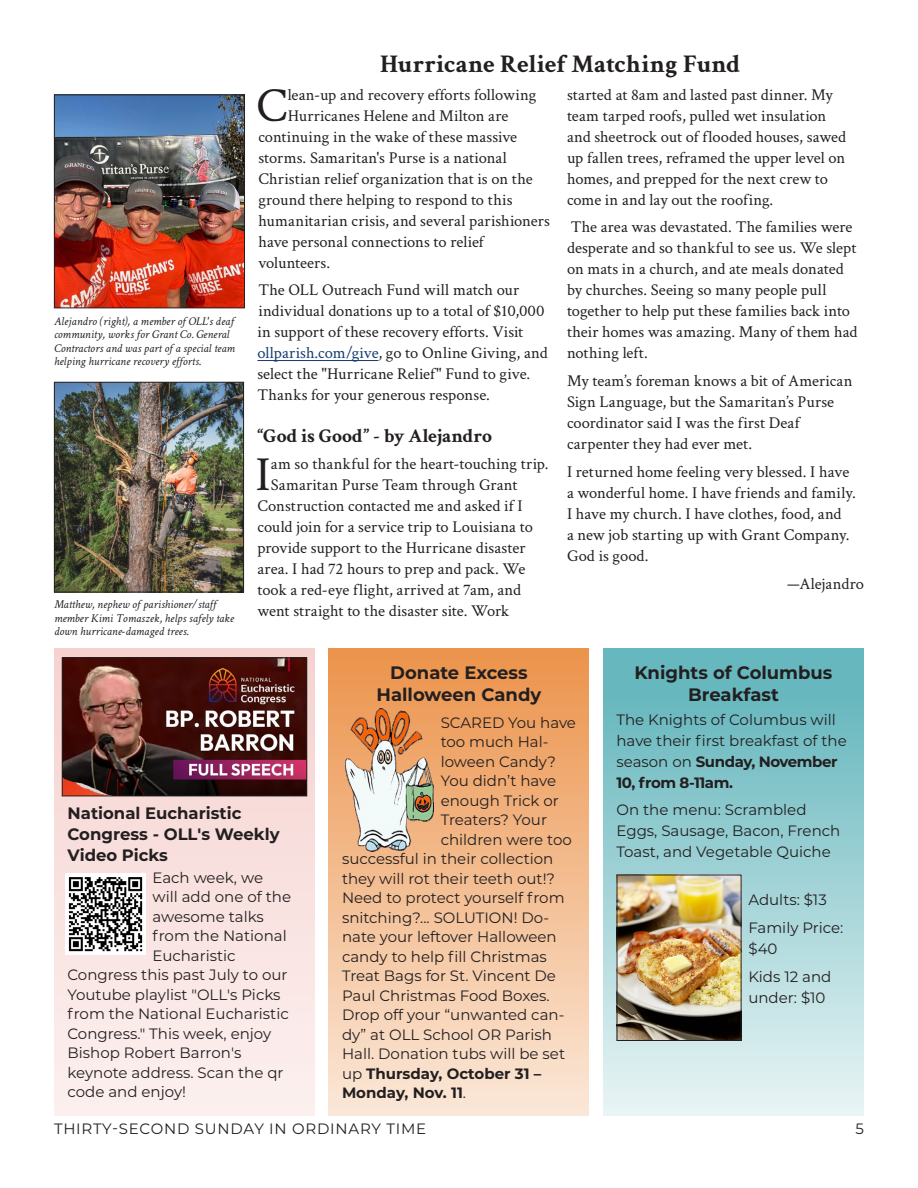
<style>
.page{position:relative;width:918px;height:1188px;background:#fff}
.page>*{position:absolute;margin:0;border:0;box-sizing:border-box;transform-origin:0 0}
.Cover___P3_Article_Body_Copy{font:49.05px "Crimson Text";color:#231f20}
.Cover___P3_Article_Body_Copy-2{font:700 25.5px "Crimson Text";letter-spacing:-.005em;color:#231f20}
.Cover___P3_Article_Body_Copy-3{font:700 19.5px "Crimson Text";color:#231f20}
.Montserrat_Bold_Header_12pt{font:700 18px/22.5px "Montserrat";color:#231f20;text-align:center}
.Montserrat_Bold_Header_11pt{font:700 18px/22.5px "Montserrat";color:#231f20;text-align:center}
.Cover___P3_Article_Body_Copy-4{font:16.5px/21px "Crimson Text";letter-spacing:.005em;color:#231f20}
.Montserrat_Bold_Header_11pt-2{font:700 16.5px/21px "Montserrat";color:#231f20}
.Montserrat_Body_10pt{font:15px/21px "Montserrat";color:#231f20}
.Montserrat_Body_10pt-2{font:700 15px "Montserrat";color:#231f20}
.Montserrat_Body_10pt-3{font:15px "Montserrat";letter-spacing:.05em;color:#231f20}
.t1{font:italic 12px/13.5px "Crimson Text";color:#231f20}
.s1{color:#163c6e}
.s2{font-weight:400}
.s3{font-weight:700}
</style>
<div class="page">
<hr style="left:257px;top:360px;width:121px;height:1px;background:#163c6e">
<img style="left:56px;top:384px;width:186px;height:206px">
<div style="left:54px;top:382px;width:190px;height:210px;border:1px solid #231f20"></div>
<img style="left:56px;top:96px;width:187px;height:210px">
<div style="left:54px;top:94px;width:191px;height:214px;border:1px solid #231f20"></div>
<div style="left:54px;top:648px;width:261px;height:467px;background:#fae6e4"></div>
<img style="left:64px;top:660px;width:241px;height:134px">
<div style="left:62px;top:658px;width:245px;height:138px;border:1px solid #231f20"></div>
<img style="left:65px;top:874px;width:81px;height:80px">
<div style="left:328px;top:648px;width:262px;height:467px;background:linear-gradient(to bottom,#ec934b,#fae8d8)"></div>
<img style="left:346px;top:709px;width:88px;height:142px">
<div style="left:603px;top:648px;width:261px;height:467px;background:linear-gradient(to bottom,#5bb2b8,#e8f4f5)"></div>
<img style="left:619px;top:877px;width:121px;height:162px">
<div style="left:617px;top:875px;width:125px;height:166px;border:1px solid #231f20"></div>
<p class="t1" style="left:54px;top:314px;width:182px">Alejandro (right), a member of OLL's deaf community, works for Grant Co. General Contractors and was part of a special team helping hurricane recovery efforts.</p>
<p class="t1" style="left:54px;top:598px;width:182px">Matthew, nephew of parishioner/staff member Kimi Tomaszek, helps safely take down hurricane-damaged trees.</p>
<p class="Cover___P3_Article_Body_Copy-2" style="left:380px;top:48px;width:362px">Hurricane Relief Matching Fund</p>
<p class="Cover___P3_Article_Body_Copy" style="left:256px;top:71px;width:33px">C</p>
<p class="Cover___P3_Article_Body_Copy-4" style="left:288px;top:83px;width:250px">lean-up and recovery efforts following</p>
<p class="Cover___P3_Article_Body_Copy-4" style="left:288px;top:104px;width:222px">Hurricanes Helene and Milton are</p>
<p class="Cover___P3_Article_Body_Copy-4" style="left:258px;top:125px;width:260px">continuing in the wake of these massive</p>
<p class="Cover___P3_Article_Body_Copy-4" style="left:258px;top:146px;width:250px">storms. Samaritan's Purse is a national</p>
<p class="Cover___P3_Article_Body_Copy-4" style="left:258px;top:167px;width:276px">Christian relief organization that is on the</p>
<p class="Cover___P3_Article_Body_Copy-4" style="left:258px;top:188px;width:256px">ground there helping to respond to this</p>
<p class="Cover___P3_Article_Body_Copy-4" style="left:258px;top:209px;width:293px">humanitarian crisis, and several parishioners</p>
<p class="Cover___P3_Article_Body_Copy-4" style="left:258px;top:230px;width:227px">have personal connections to relief</p>
<p class="Cover___P3_Article_Body_Copy-4" style="left:258px;top:251px;width:73px">volunteers.</p>
<p class="Cover___P3_Article_Body_Copy-4" style="left:257px;top:279px;width:292px">The OLL Outreach Fund will match our individual donations up to a total of $10,000 in support of these recovery efforts. Visit <span class="s1">ollparish.com/give</span>, go to Online Giving, and select the "Hurricane Relief" Fund to give.<br>Thanks for your generous response.</p>
<p class="Cover___P3_Article_Body_Copy-3" style="left:257px;top:423px;width:236px">“God is Good” - by Alejandro</p>
<p class="Cover___P3_Article_Body_Copy" style="left:256px;top:441px;width:17px">I</p>
<p class="Cover___P3_Article_Body_Copy-4" style="left:271px;top:453px;width:279px">am so thankful for the heart-touching trip.</p>
<p class="Cover___P3_Article_Body_Copy-4" style="left:271px;top:474px;width:248px">Samaritan Purse Team through Grant</p>
<p class="Cover___P3_Article_Body_Copy-4" style="left:257px;top:495px;width:267px">Construction contacted me and asked if I</p>
<p class="Cover___P3_Article_Body_Copy-4" style="left:257px;top:516px;width:277px">could join for a service trip to Louisiana to</p>
<p class="Cover___P3_Article_Body_Copy-4" style="left:257px;top:537px;width:270px">provide support to the Hurricane disaster</p>
<p class="Cover___P3_Article_Body_Copy-4" style="left:257px;top:558px;width:270px">area. I had 72 hours to prep and pack. We</p>
<p class="Cover___P3_Article_Body_Copy-4" style="left:257px;top:579px;width:265px">took a red-eye flight, arrived at 7am, and</p>
<p class="Cover___P3_Article_Body_Copy-4" style="left:257px;top:600px;width:253px">went straight to the disaster site. Work</p>
<p class="Cover___P3_Article_Body_Copy-4" style="left:567px;top:83px;width:281px">started at 8am and lasted past dinner. My team tarped roofs, pulled wet insulation and sheetrock out of flooded houses, sawed up fallen trees, reframed the upper level on homes, and prepped for the next crew to come in and lay out the roofing.</p>
<p class="Cover___P3_Article_Body_Copy-4" style="left:567px;top:216px;width:292px">The area was devastated. The families were desperate and so thankful to see us. We slept on mats in a church, and ate meals donated by churches. Seeing so many people pull together to help put these families back into their homes was amazing. Many of them had nothing left.</p>
<p class="Cover___P3_Article_Body_Copy-4" style="left:567px;top:370px;width:287px">My team’s foreman knows a bit of American Sign Language, but the Samaritan’s Purse coordinator said I was the first Deaf carpenter they had ever met.</p>
<p class="Cover___P3_Article_Body_Copy-4" style="left:567px;top:460px;width:290px">I returned home feeling very blessed. I have a wonderful home. I have friends and family.<br>I have my church. I have clothes, food, and<br>a new job starting up with Grant Company.<br>God is good.</p>
<p class="Cover___P3_Article_Body_Copy-4" style="left:787px;top:572px;width:78px">—Alejandro</p>
<p class="Montserrat_Bold_Header_11pt-2" style="left:68px;top:802px;width:214px">National Eucharistic<br>Congress - OLL's Weekly<br>Video Picks</p>
<p class="Montserrat_Body_10pt" style="left:153px;top:866px;width:112px">Each week, we</p>
<p class="Montserrat_Body_10pt" style="left:153px;top:886px;width:140px">will add one of the</p>
<p class="Montserrat_Body_10pt" style="left:153px;top:905px;width:113px">awesome talks</p>
<p class="Montserrat_Body_10pt" style="left:153px;top:925px;width:136px">from the National</p>
<p class="Montserrat_Body_10pt" style="left:153px;top:944px;width:85px">Eucharistic</p>
<p class="Montserrat_Body_10pt" style="left:68px;top:964px;width:222px">Congress this past July to our</p>
<p class="Montserrat_Body_10pt" style="left:68px;top:983px;width:214px">Youtube playlist "OLL's Picks</p>
<p class="Montserrat_Body_10pt" style="left:68px;top:1003px;width:223px">from the National Eucharistic</p>
<p class="Montserrat_Body_10pt" style="left:68px;top:1022px;width:205px">Congress." This week, enjoy</p>
<p class="Montserrat_Body_10pt" style="left:68px;top:1042px;width:175px">Bishop Robert Barron's</p>
<p class="Montserrat_Body_10pt" style="left:68px;top:1061px;width:218px">keynote address. Scan the qr</p>
<p class="Montserrat_Body_10pt" style="left:68px;top:1081px;width:120px">code and enjoy!</p>
<p class="Montserrat_Bold_Header_12pt" style="left:377px;top:660px;width:166px">Donate Excess<br>Halloween Candy</p>
<p class="Montserrat_Body_10pt" style="left:441px;top:711px;width:137px">SCARED You have</p>
<p class="Montserrat_Body_10pt" style="left:441px;top:731px;width:109px">too much Hal-</p>
<p class="Montserrat_Body_10pt" style="left:441px;top:750px;width:117px">loween Candy?</p>
<p class="Montserrat_Body_10pt" style="left:441px;top:770px;width:117px">You didn’t have</p>
<p class="Montserrat_Body_10pt" style="left:441px;top:789px;width:120px">enough Trick or</p>
<p class="Montserrat_Body_10pt" style="left:441px;top:809px;width:108px">Treaters? Your</p>
<p class="Montserrat_Body_10pt" style="left:441px;top:828px;width:133px">children were too</p>
<p class="Montserrat_Body_10pt" style="left:342px;top:848px;width:213px">successful in their collection</p>
<p class="Montserrat_Body_10pt" style="left:342px;top:867px;width:215px">they will rot their teeth out!?</p>
<p class="Montserrat_Body_10pt" style="left:342px;top:887px;width:224px">Need to protect yourself from</p>
<p class="Montserrat_Body_10pt" style="left:342px;top:906px;width:209px">snitching?... SOLUTION! Do-</p>
<p class="Montserrat_Body_10pt" style="left:342px;top:926px;width:216px">nate your leftover Halloween</p>
<p class="Montserrat_Body_10pt" style="left:342px;top:945px;width:206px">candy to help fill Christmas</p>
<p class="Montserrat_Body_10pt" style="left:342px;top:965px;width:215px">Treat Bags for St. Vincent De</p>
<p class="Montserrat_Body_10pt" style="left:342px;top:984px;width:209px">Paul Christmas Food Boxes.</p>
<p class="Montserrat_Body_10pt" style="left:342px;top:1004px;width:224px">Drop off your “unwanted can-</p>
<p class="Montserrat_Body_10pt" style="left:342px;top:1023px;width:211px">dy” at OLL School OR Parish</p>
<p class="Montserrat_Body_10pt" style="left:342px;top:1043px;width:225px">Hall. Donation tubs will be set</p>
<p class="Montserrat_Body_10pt-2" style="left:342px;top:1063px;width:201px"><span class="s2">up</span> Thursday, October 31 –</p>
<p class="Montserrat_Body_10pt-2" style="left:342px;top:1082px;width:126px">Monday, Nov. 11<span class="s2">.</span></p>
<p class="Montserrat_Bold_Header_11pt" style="left:634px;top:660px;width:200px">Knights of Columbus<br>Breakfast</p>
<p class="Montserrat_Body_10pt" style="left:616px;top:708px;width:232px">The Knights of Columbus will have their first breakfast of the season on <span class="s3">Sunday, November<br>10, from 8-11am.</span></p>
<p class="Montserrat_Body_10pt" style="left:616px;top:799px;width:225px">On the menu: Scrambled<br>Eggs, Sausage, Bacon, French<br>Toast, and Vegetable Quiche</p>
<p class="Montserrat_Body_10pt" style="left:748px;top:889px;width:80px">Adults: $13</p>
<p class="Montserrat_Body_10pt" style="left:748px;top:917px;width:96px">Family Price: $40</p>
<p class="Montserrat_Body_10pt" style="left:748px;top:965px;width:85px">Kids 12 and under: $10</p>
<p class="Montserrat_Body_10pt-3" style="left:54px;top:1118px;width:374px">THIRTY-SECOND SUNDAY IN ORDINARY TIME</p>
<p class="Montserrat_Body_10pt" style="left:856px;top:1118px;width:10px">5</p>
</div>
